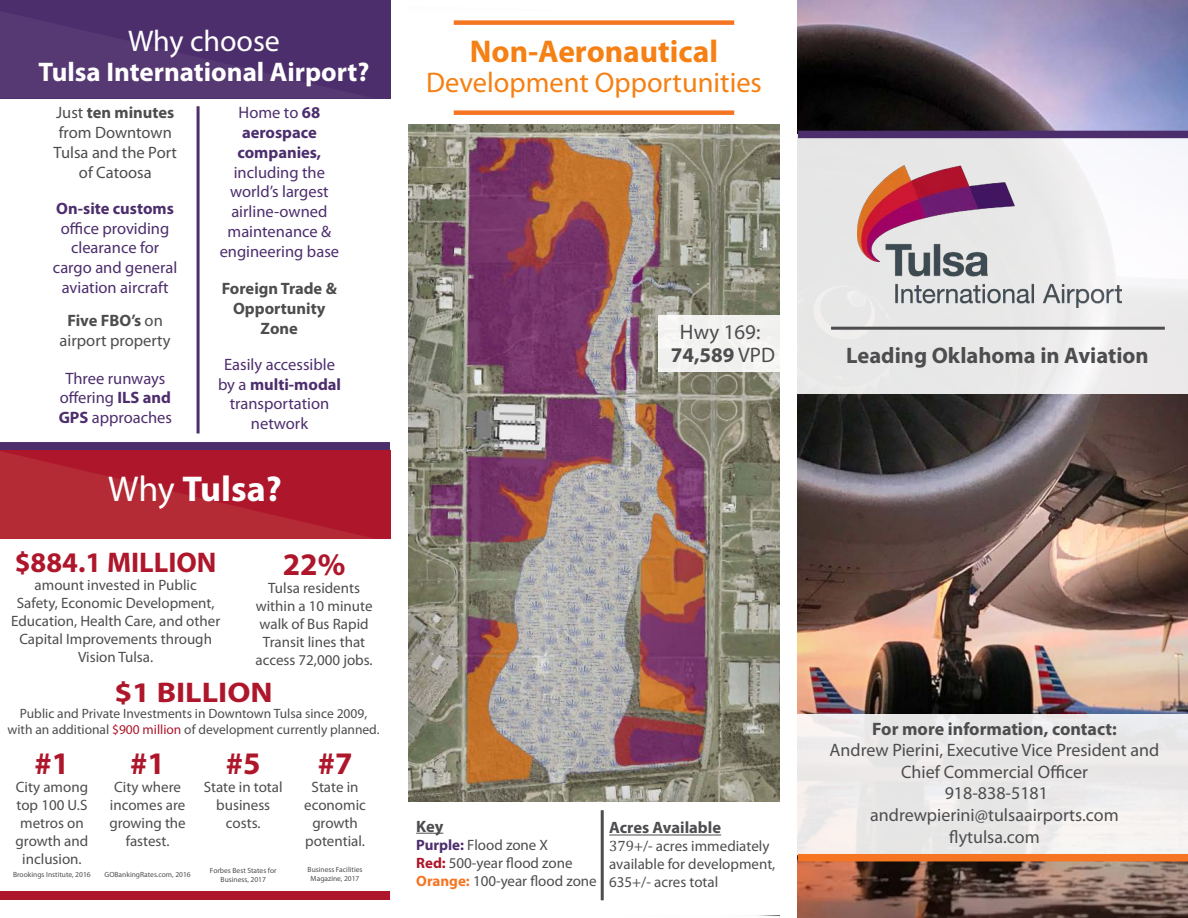
<style>
.page{position:relative;width:1188px;height:918px;background:#fff}
.page>*{position:absolute;margin:0;border:0;box-sizing:border-box;transform-origin:0 0}
.t1{font:700 36px "Myriad Pro";color:#fff}
.t2{font:700 31.5px "Myriad Pro";color:#f58014}
.t3{font:700 31.5px "Myriad Pro";color:#ae172b}
.t4{font:30px "Myriad Pro";color:#fff}
.t5{font:28.5px "Myriad Pro";color:#f58014}
.t6{font:700 28.5px "Myriad Pro";color:#ae172b}
.t7{font:700 28.5px "Myriad Pro";color:#ae172b;scale:1.13 1}
.t8{font:700 27px "Myriad Pro";color:#fff}
.t9{font:700 22.5px "Myriad Pro";color:#4d4d4f}
.t10{font:700 21px "Myriad Pro";color:#4d4d4f}
.t11{font:21px "Myriad Pro";letter-spacing:.005em;color:#4d4d4f}
.t12{font:18px "Myriad Pro";color:#4d4d4f}
.t13{font:700 18px "Myriad Pro";color:#4d4d4f}
.t14{font:16.5px/19.8px "Myriad Pro";color:#4d2e6d;text-align:center}
.t15{font:16.5px/19.8px "Myriad Pro";color:#4d4d4f;text-align:center}
.t16{font:700 16.5px/19.8px "Myriad Pro";color:#4d4d4f;text-align:center}
.t17{font:15px/18px "Myriad Pro";color:#4d4d4f;text-align:center}
.t18{font:13.5px/16.2px "Myriad Pro";color:#4d4d4f;text-align:center}
.t19{font:7.5px/9px "Myriad Pro";color:#4d4d4f;text-align:center}
.s1{font-weight:700}
.s2{font-weight:400}
.s3{color:#ae172b}
.s4{font-weight:700;color:#4d2e6d}
.s5{font-weight:700;color:#ae172b}
.s6{font-weight:700;color:#f57523}
.s7{font-family:"Cambria"}
</style>
<div class="page">
<div style="left:0;top:0;width:390px;height:98px;background:#4d2e6d"></div>
<div style="left:0;top:442px;width:390px;height:9px;background:#4d2e6d"></div>
<hr style="left:197px;top:106px;width:3px;height:328px;background:#4d2e6d">
<img style="left:798px;top:0;width:390px;height:918px">
<div style="left:789px;top:714px;width:399px;height:140px;background:linear-gradient(to right,#eceae9,#ecebeb)"></div>
<svg style="left:797px;top:134px;width:391px;height:260px;fill:#e9e8e8"></svg>
<img style="left:857px;top:165px;width:265px;height:142px">
<hr style="left:831px;top:327px;width:334px;height:3px;background:#4d4d4f">
<div style="left:798px;top:854px;width:390px;height:7px;background:#f57523"></div>
<div style="left:798px;top:131px;width:390px;height:7px;background:#4d2e6d"></div>
<img style="left:408px;top:124px;width:372px;height:792px">
<div style="left:0;top:450px;width:390px;height:89px;background:#ae172b"></div>
<div style="left:0;top:891px;width:390px;height:9px;background:#ae172b"></div>
<svg style="left:0;top:451px;width:373px;height:88px"></svg>
<div style="left:454px;top:20px;width:280px;height:5px;background:#f57523"></div>
<div style="left:454px;top:110px;width:280px;height:5px;background:#f57523"></div>
<div style="left:399px;top:802px;width:390px;height:112px;background:#fff"></div>
<hr style="left:601px;top:810px;width:3px;height:90px;background:#4d4d4f">
<svg style="left:416px;top:833px;width:27px;height:1px"></svg>
<div style="left:658px;top:315px;width:123px;height:56px;background:#f2f2f0"></div>
<hr style="left:609px;top:835px;width:112px;height:1px;background:#4d4d4f">
<p class="t4" style="left:128px;top:23px;width:153px">Why choose</p>
<p class="t8" style="left:38px;top:55px;width:333px">Tulsa International Airport?</p>
<p class="t15" style="left:54px;top:103px;width:125px">Just <span class="s1">ten minutes </span>from Downtown<br>Tulsa and the Port of Catoosa</p>
<p class="t14" style="left:53px;top:198px;width:126px"><span class="s1">On-site customs </span>office providing clearance for cargo and general aviation aircraft</p>
<p class="t15" style="left:60px;top:311px;width:112px"><span class="s1">Five FBO’s</span> on airport property</p>
<p class="t14" style="left:59px;top:368px;width:115px">Three runways offering <span class="s1">ILS and<br>GPS</span> approaches</p>
<p class="t14" style="left:220px;top:103px;width:121px">Home to <span class="s1">68 aerospace companies, </span>including the world’s largest airline-owned maintenance &amp; engineering base</p>
<p class="t16" style="left:222px;top:278px;width:117px">Foreign Trade &amp;<br>Opportunity</p>
<p class="t16" style="left:261px;top:318px;width:39px">Zone</p>
<p class="t14" style="left:218px;top:354px;width:125px">Easily accessible by a <span class="s1">multi-modal </span>transportation network</p>
<p class="t1" style="left:108px;top:465px;width:175px"><span class="s2">Why</span> Tulsa?</p>
<p class="t6" style="left:15px;top:544px;width:203px">$884.1 MILLION</p>
<p class="t17" style="left:11px;top:576px;width:211px">amount invested in Public<br>Safety, Economic Development,<br>Education, Health Care, and other<br>Capital Improvements through<br>Vision Tulsa.</p>
<p class="t3" style="left:283px;top:543px;width:64px">22%</p>
<p class="t17" style="left:256px;top:578px;width:119px">Tulsa residents within a 10 minute walk of Bus Rapid<br>Transit lines that access 72,000 jobs.</p>
<p class="t7" style="left:114px;top:673px;width:142px">$1 BILLION</p>
<p class="t18" style="left:8px;top:705px;width:373px">Public and Private Investments in Downtown Tulsa since 2009, with an additional <span class="s3">$900 million</span> of development currently planned.</p>
<p class="t3" style="left:35px;top:743px;width:36px">#1</p>
<p class="t17" style="left:16px;top:777px;width:74px">City among top 100 U.S metros on growth and inclusion.</p>
<p class="t3" style="left:130px;top:743px;width:36px">#1</p>
<p class="t17" style="left:109px;top:777px;width:78px">City where incomes are growing the fastest.</p>
<p class="t3" style="left:226px;top:743px;width:36px">#5</p>
<p class="t17" style="left:204px;top:777px;width:80px">State in total business costs.</p>
<p class="t3" style="left:318px;top:743px;width:36px">#7</p>
<p class="t17" style="left:304px;top:777px;width:63px">State in economic growth potential.</p>
<p class="t19" style="left:13px;top:870px;width:79px">Brookings Institute, 2016</p>
<p class="t19" style="left:105px;top:869px;width:88px">GOBankingRates.com, 2016</p>
<p class="t19" style="left:210px;top:866px;width:68px">Forbes Best States for<br>Business, 2017</p>
<p class="t19" style="left:308px;top:865px;width:56px">Business Facilities</p>
<p class="t19" style="left:311px;top:874px;width:50px">Magazine, 2017</p>
<p class="t2" style="left:470px;top:31px;width:250px">Non-Aeronautical</p>
<p class="t5" style="left:426px;top:65px;width:337px">Development Opportunities</p>
<p class="t11" style="left:680px;top:319px;width:82px">Hwy 169:</p>
<p class="t10" style="left:671px;top:341px;width:106px">74,589 <span class="s2">VPD</span></p>
<p class="t16" style="left:416px;top:816px;width:29px">Key</p>
<p class="t17" style="left:416px;top:835px;width:133px"><span class="s4">Purple:</span> Flood zone X</p>
<p class="t17" style="left:416px;top:853px;width:158px"><span class="s5">Red:</span> 500-year flood zone</p>
<p class="t17" style="left:416px;top:871px;width:182px"><span class="s6">Orange:</span> 100-year flood zone</p>
<p class="t16" style="left:609px;top:817px;width:113px">Acres Available</p>
<p class="t17" style="left:609px;top:837px;width:162px"><span class="s7">379</span>+/- acres immediately</p>
<p class="t17" style="left:609px;top:855px;width:168px">available for development,</p>
<p class="t17" style="left:609px;top:873px;width:111px">635+/- acres total</p>
<p class="t9" style="left:846px;top:340px;width:304px">Leading Oklahoma in Aviation</p>
<p class="t13" style="left:872px;top:717px;width:246px">For more information, contact:</p>
<p class="t12" style="left:830px;top:739px;width:331px">Andrew Pierini, Executive Vice President and</p>
<p class="t12" style="left:901px;top:761px;width:188px">Chief Commercial Officer</p>
<p class="t12" style="left:945px;top:782px;width:105px">918-838-5181</p>
<p class="t12" style="left:870px;top:804px;width:250px">andrewpierini@tulsaairports.com</p>
<p class="t12" style="left:949px;top:825px;width:92px">flytulsa.com</p>
</div>
